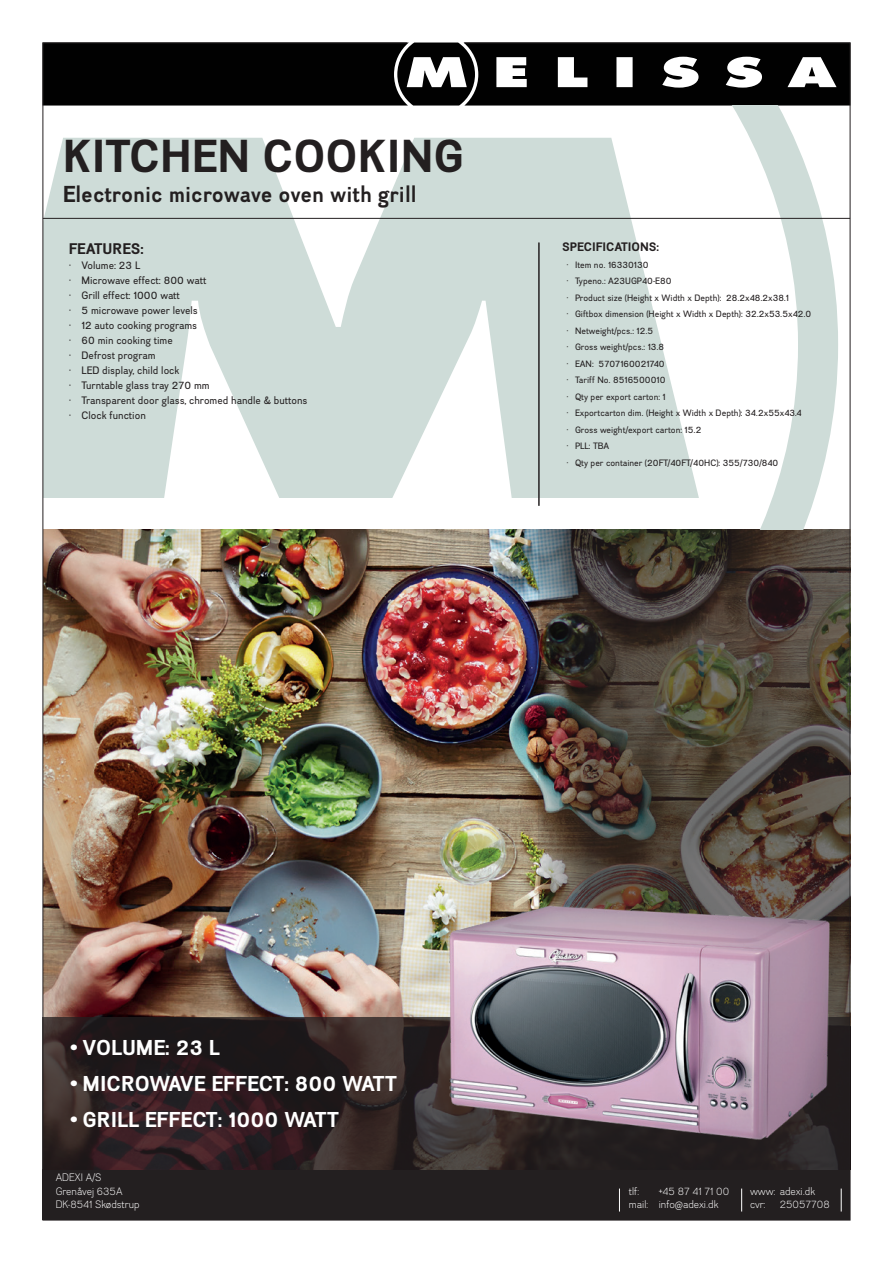
<style>
.page{position:relative;width:893px;height:1263px;background:#fff}
.page>*{position:absolute;margin:0;border:0;box-sizing:border-box;transform-origin:0 0}
.t1{font:700 45px "Divulge Rg";color:#231f20}
.t2{font:700 22.5px "Divulge Rg";color:#231f20}
.t3{font:700 21px "Divulge Rg";color:#fff}
.t4{font:700 15px "Divulge Rg";color:#231f20}
.t5{font:700 12px "Divulge Rg";color:#231f20}
.t6{font:10.5px/15px "Divulge Rg";color:#231f20}
.t7{font:10.5px/13.5px "Divulge Lt";color:#fff}
.t8{font:9px/16.5px "Divulge Rg";color:#231f20}
</style>
<div class="page">
<img style="left:42px;top:42px;width:809px;height:1179px">
<svg style="left:619px;top:1188px;width:1px;height:23px"></svg>
<svg style="left:741px;top:1188px;width:1px;height:23px"></svg>
<svg style="left:841px;top:1188px;width:1px;height:23px"></svg>
<hr style="left:538px;top:243px;width:1px;height:263px;background:#231f20">
<hr style="left:43px;top:218px;width:807px;height:1px;background:#231f20">
<h1 class="t1" style="left:63px;top:127px;width:403px">KITCHEN COOKING</h1>
<h2 class="t2" style="left:63px;top:179px;width:356px">Electronic microwave oven with grill</h2>
<h3 class="t4" style="left:69px;top:239px;width:77px">FEATURES:</h3>
<p class="t6" style="left:69px;top:257px;width:240px">· Volume: 23 L<br>· Microwave effect: 800 watt<br>· Grill effect: 1000 watt<br>· 5 microwave power levels<br>· 12 auto cooking programs<br>· 60 min cooking time<br>· Defrost program<br>· LED display, child lock<br>· Turntable glass tray 270 mm<br>· Transparent door glass, chromed handle &amp; buttons · Clock function</p>
<h3 class="t5" style="left:562px;top:239px;width:98px">SPECIFICATIONS:</h3>
<p class="t8" style="left:566px;top:256px;width:246px">· Item no. 16330130<br>· Typeno.: A23UGP40-E80<br>· Product size (Height x Width x Depth): 28.2x48.2x38.1<br>· Giftbox dimension (Height x Width x Depth): 32.2x53.5x42.0 · Netweight/pcs.: 12.5<br>· Gross weight/pcs.: 13.8<br>· EAN: 5707160021740<br>· Tariff No. 8516500010<br>· Qty per export carton: 1<br>· Exportcarton dim. (Height x Width x Depth): 34.2x55x43.4<br>· Gross weight/export carton: 15.2<br>· PLL: TBA<br>· Qty per container (20FT/40FT/40HC): 355/730/840</p>
<h3 class="t3" style="left:70px;top:1034px;width:151px">• VOLUME: 23 L</h3>
<h3 class="t3" style="left:70px;top:1070px;width:329px">• MICROWAVE EFFECT: 800 WATT</h3>
<h3 class="t3" style="left:70px;top:1106px;width:271px">• GRILL EFFECT: 1000 WATT</h3>
<p class="t7" style="left:56px;top:1170px;width:85px">ADEXI A/S<br>Grenåvej 635A<br>DK-8541 Skødstrup</p>
<p class="t7" style="left:629px;top:1184px;width:12px">tlf:</p>
<p class="t7" style="left:629px;top:1184px;width:102px;text-indent:30px">+45 87 41 71 00 mail: info@adexi.dk</p>
<p class="t7" style="left:750px;top:1184px;width:66px">www: adexi.dk cvr:</p>
<p class="t7" style="left:780px;top:1197px;width:51px">25057708</p>
</div>
